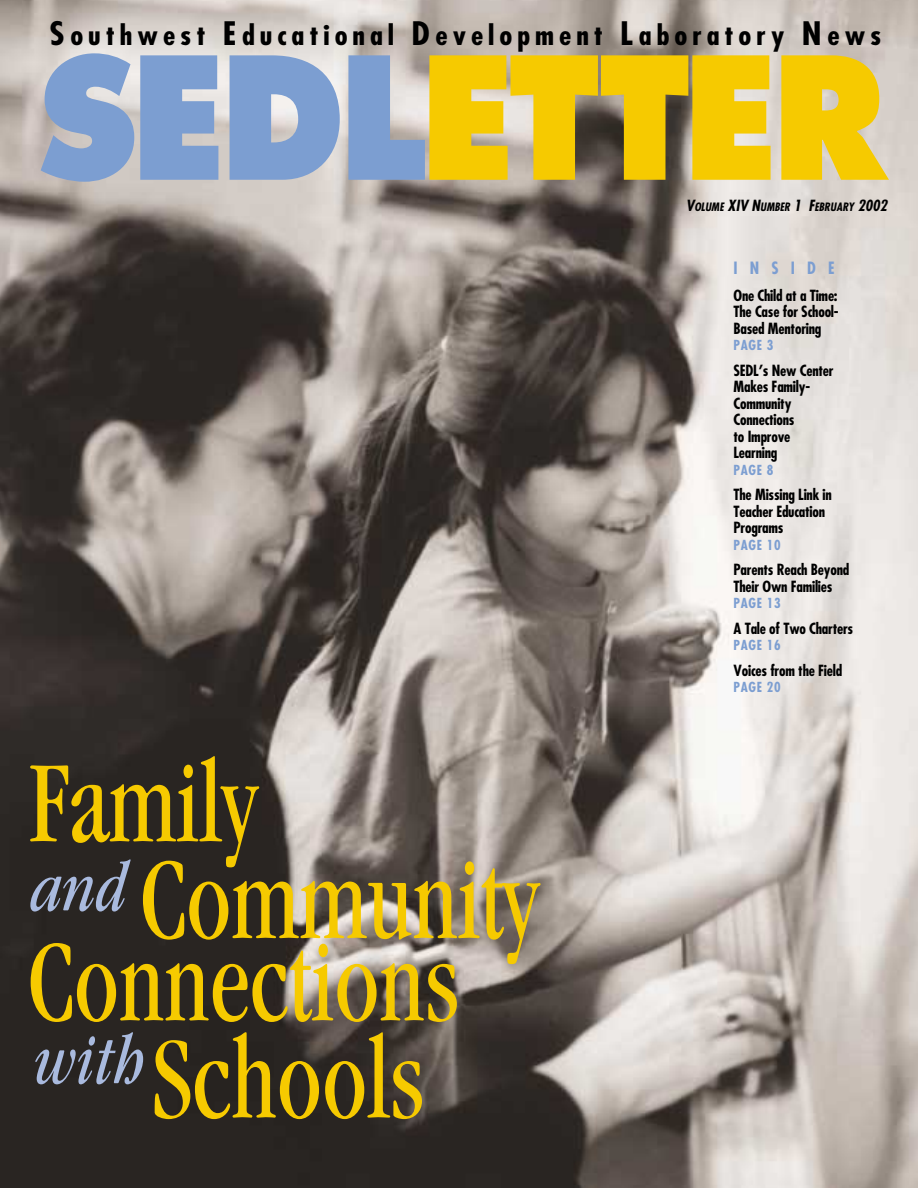
<style>
.page{position:relative;width:918px;height:1188px;background:#fff}
.page>*{position:absolute;margin:0;border:0;box-sizing:border-box;transform-origin:0 0}
.t1{font:800 165px "Futura";letter-spacing:-.04em;color:#f6ca00;scale:.92 1}
.t2{font:condensed 120px/96.8px "Garamond";color:#f6ca00;scale:.85 1}
.t3{font:italic condensed 72px "Garamond";color:#a9bade;scale:.95 1}
.t4{font:700 condensed 27px "Futura";letter-spacing:.165em;color:#000;scale:1.1 1}
.t5{font:700 condensed 16.5px "Futura";color:#7c9ed1}
.t6{font:700 condensed 15px/16.5px "Futura";letter-spacing:-.015em;color:#000}
.t7{font:700 condensed 13.5px "Futura";letter-spacing:.05em;color:#7c9ed1}
.t8{font:italic 700 condensed 11.25px "Futura";color:#000}
.s1{font-size:31.5px}
.s2{color:#7c9ed1}
.s3{font-size:15px}
</style>
<div class="page">
<img style="left:0;top:0;width:918px;height:1188px">
<h3 class="t4" style="left:49px;top:23px;width:758px"><span class="s1">S</span>outhwest <span class="s1">E</span>ducational <span class="s1">D</span>evelopment <span class="s1">L</span>aboratory <span class="s1">N</span>ews</h3>
<h1 class="t1" style="left:37px;top:46px;width:925px"><span class="s2">SEDL</span>ETTER</h1>
<p class="t8" style="left:686px;top:202px;width:203px"><span class="s3">V</span>OLUME <span class="s3">XIV N</span>UMBER <span class="s3">1 F</span>EBRUARY <span class="s3">2002</span></p>
<h2 class="t2" style="left:141px;top:764px;width:468px;text-indent:-112px">Family<br>Community</h2>
<h3 class="t3" style="left:31px;top:859px;width:101px">and</h3>
<h2 class="t2" style="left:29px;top:943px;width:508px">Connections</h2>
<h3 class="t3" style="left:34px;top:1032px;width:117px">with</h3>
<h2 class="t2" style="left:152px;top:1040px;width:321px">Schools</h2>
<p class="t5" style="left:734px;top:260px;width:102px">I N S I D E</p>
<p class="t6" style="left:734px;top:288px;width:107px;text-align:justify">One Child at a Time:<br>The Case for School-Based Mentoring</p>
<p class="t7" style="left:734px;top:339px;width:41px">PAGE 3</p>
<p class="t6" style="left:734px;top:363px;width:102px">SEDL’s New Center<br>Makes Family-<br>Community<br>Connections<br>to Improve<br>Learning</p>
<p class="t7" style="left:734px;top:464px;width:41px">PAGE 8</p>
<p class="t6" style="left:734px;top:488px;width:100px">The Missing Link in<br>Teacher Education<br>Programs</p>
<p class="t7" style="left:734px;top:539px;width:49px">PAGE 10</p>
<p class="t6" style="left:734px;top:563px;width:117px">Parents Reach Beyond<br>Their Own Families</p>
<p class="t7" style="left:734px;top:597px;width:49px">PAGE 13</p>
<p class="t6" style="left:734px;top:621px;width:121px">A Tale of Two Charters</p>
<p class="t7" style="left:734px;top:639px;width:49px">PAGE 16</p>
<p class="t6" style="left:734px;top:663px;width:110px">Voices from the Field</p>
<p class="t7" style="left:734px;top:681px;width:49px">PAGE 20</p>
</div>
